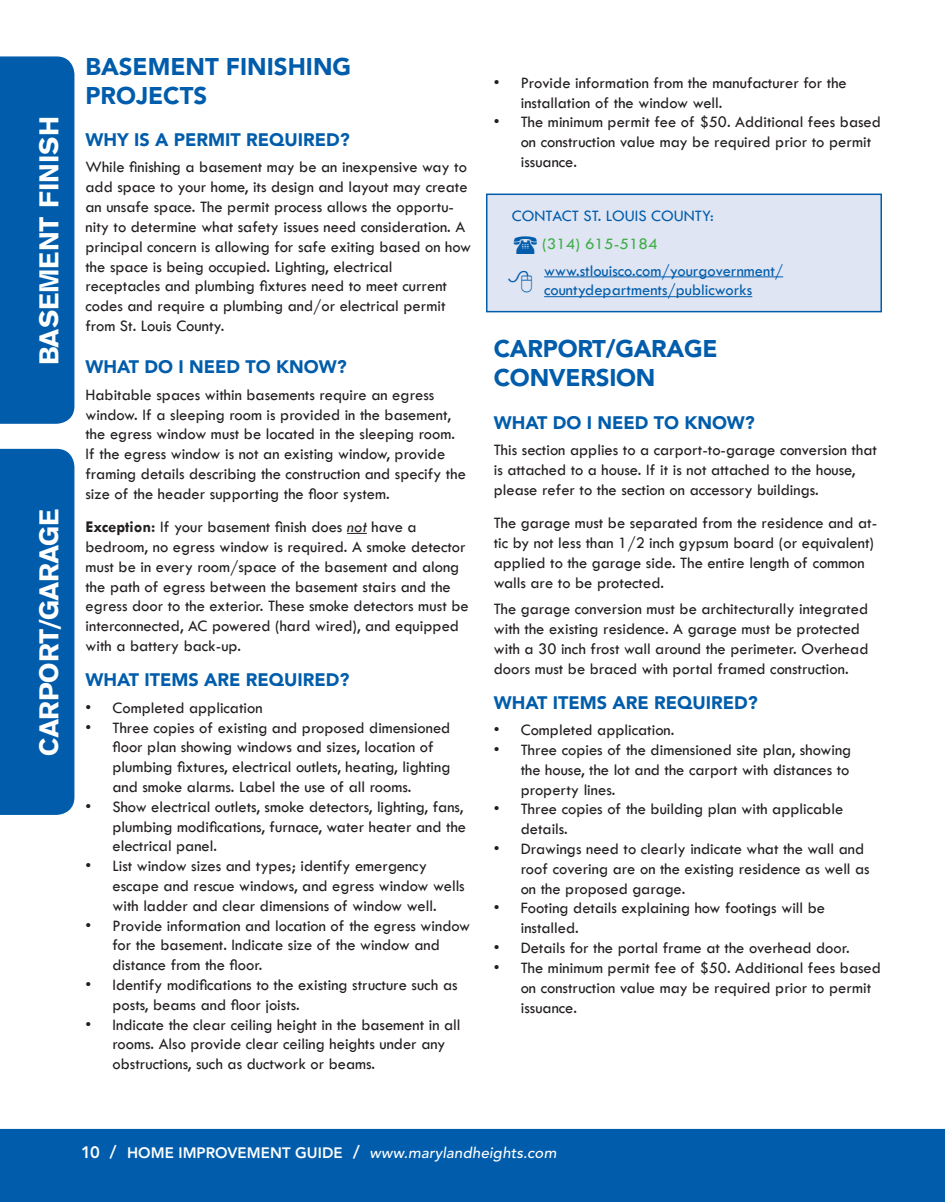
<style>
.page{position:relative;width:945px;height:1202px;background:#fff}
.page>*{position:absolute;margin:0;border:0;box-sizing:border-box;transform-origin:0 0}
.t1{font:27px "Gothic 725 BT Black A";color:#fff}
.t2{font:900 24px/28.8px "Avenir LT Std";color:#015dab}
.t3{font:900 24px/28.8px "Avenir LT Std";letter-spacing:-.01em;color:#015dab}
.t4{font:900 18px "Avenir LT Std";color:#015dab}
.t5{font:16.5px/19.8px "Tw Cen";color:#231f20}
.t6{font:16.5px/19.8px "Tw Cen";color:#015dab}
.t7{font:16.5px "Tw Cen";color:#40ae49;scale:1.05 1}
.t8{font:italic 500 15px "Avenir LT Std";letter-spacing:.01em;color:#fff}
.s1{font-weight:700}
.s2{font-style:italic}
.s3{font-weight:800;font-style:normal;font-size:16.5px}
.s4{font-weight:800;font-style:normal;font-size:17.4px}
.s5{font-weight:800;font-style:normal}
</style>
<div class="page">
<svg style="left:347px;top:533px;width:20px;height:1px"></svg>
<div style="left:486px;top:193px;width:396px;height:119px;background:#e0e5f3;border:2px solid #015dab"></div>
<hr style="left:544px;top:276px;width:239px;height:1px;background:#015dab">
<hr style="left:544px;top:296px;width:208px;height:1px;background:#015dab">
<div style="left:0;top:1128px;width:945px;height:74px;background:#015dab"></div>
<div style="left:0;top:56px;width:74px;height:368px;background:#015dab"></div>
<div style="left:0;top:449px;width:74px;height:366px;background:#015dab"></div>
<p class="t1" style="left:32px;top:365px;width:250px;rotate:-90deg">BASEMENT FINISH</p>
<p class="t1" style="left:32px;top:756px;width:249px;rotate:-90deg">CARPORT/GARAGE</p>
<p class="t2" style="left:86px;top:52px;width:267px">BASEMENT FINISHING<br>PROJECTS</p>
<p class="t4" style="left:86px;top:129px;width:266px">WHY IS A PERMIT REQUIRED?</p>
<p class="t5" style="left:86px;top:157px;width:387px">While finishing a basement may be an inexpensive way to add space to your home, its design and layout may create an unsafe space. The permit process allows the opportu&shy;nity to determine what safety issues need consideration. A principal concern is allowing for safe exiting based on how the space is being occupied. Lighting, electrical receptacles and plumbing fixtures need to meet current codes and require a plumbing and/or electrical permit from St. Louis County.</p>
<p class="t4" style="left:86px;top:356px;width:263px">WHAT DO I NEED TO KNOW?</p>
<p class="t5" style="left:86px;top:384px;width:382px">Habitable spaces within basements require an egress window. If a sleeping room is provided in the basement, the egress window must be located in the sleeping room.<br>If the egress window is not an existing window, provide framing details describing the construction and specify the size of the header supporting the floor system.</p>
<p class="t5" style="left:86px;top:517px;width:385px"><span class="s1">Exception:</span> If your basement finish does <span class="s2">not</span> have a bedroom, no egress window is required. A smoke detector must be in every room/space of the basement and along the path of egress between the basement stairs and the egress door to the exterior. These smoke detectors must be interconnected, AC powered (hard wired), and equipped with a battery back-up.</p>
<p class="t4" style="left:86px;top:669px;width:266px">WHAT ITEMS ARE REQUIRED?</p>
<p class="t5" style="left:86px;top:697px;width:179px">• Completed application</p>
<p class="t5" style="left:112px;top:717px;width:339px;text-indent:-27px">• Three copies of existing and proposed dimensioned floor plan showing windows and sizes, location of plumbing fixtures, electrical outlets, heating, lighting and smoke alarms. Label the use of all rooms.</p>
<p class="t5" style="left:112px;top:796px;width:355px;text-indent:-27px">• Show electrical outlets, smoke detectors, lighting, fans, plumbing modifications, furnace, water heater and the electrical panel.</p>
<p class="t5" style="left:112px;top:856px;width:354px;text-indent:-27px">• List window sizes and types; identify emergency escape and rescue windows, and egress window wells with ladder and clear dimensions of window well.</p>
<p class="t5" style="left:112px;top:915px;width:359px;text-indent:-27px">• Provide information and location of the egress window for the basement. Indicate size of the window and distance from the floor.</p>
<p class="t5" style="left:112px;top:974px;width:347px;text-indent:-27px">• Identify modifications to the existing structure such as posts, beams and floor joists.</p>
<p class="t5" style="left:112px;top:1014px;width:350px;text-indent:-27px">• Indicate the clear ceiling height in the basement in all rooms. Also provide clear ceiling heights under any obstructions, such as ductwork or beams.</p>
<p class="t5" style="left:521px;top:73px;width:328px;text-indent:-27px">• Provide information from the manufacturer for the installation of the window well.</p>
<p class="t5" style="left:521px;top:112px;width:362px;text-indent:-27px">• The minimum permit fee of $50. Additional fees based on construction value may be required prior to permit issuance.</p>
<p class="t6" style="left:512px;top:205px;width:203px">CONTACT ST. LOUIS COUNTY:</p>
<p class="t7" style="left:542px;top:234px;width:112px">(314) 615-5184</p>
<p class="t6" style="left:544px;top:260px;width:241px">www.stlouisco.com/yourgovernment/ countydepartments/publicworks</p>
<p class="t3" style="left:494px;top:335px;width:225px">CARPORT/GARAGE<br>CONVERSION</p>
<p class="t4" style="left:494px;top:411px;width:263px">WHAT DO I NEED TO KNOW?</p>
<p class="t5" style="left:494px;top:440px;width:385px">This section applies to a carport-to-garage conversion that is attached to a house. If it is not attached to the house, please refer to the section on accessory buildings.</p>
<p class="t5" style="left:494px;top:513px;width:385px">The garage must be separated from the residence and at&shy;tic by not less than 1/2 inch gypsum board (or equivalent) applied to the garage side. The entire length of common walls are to be protected.</p>
<p class="t5" style="left:494px;top:599px;width:376px">The garage conversion must be architecturally integrated with the existing residence. A garage must be protected with a 30 inch frost wall around the perimeter. Overhead doors must be braced with portal framed construction.</p>
<p class="t4" style="left:494px;top:691px;width:266px">WHAT ITEMS ARE REQUIRED?</p>
<p class="t5" style="left:494px;top:720px;width:182px">• Completed application.</p>
<p class="t5" style="left:521px;top:740px;width:332px;text-align:justify;text-indent:-27px">• Three copies of the dimensioned site plan, showing the house, the lot and the carport with distances to property lines.</p>
<p class="t5" style="left:521px;top:799px;width:324px;text-indent:-27px">• Three copies of the building plan with applicable details.</p>
<p class="t5" style="left:521px;top:839px;width:351px;text-indent:-27px">• Drawings need to clearly indicate what the wall and roof covering are on the existing residence as well as on the proposed garage.</p>
<p class="t5" style="left:521px;top:898px;width:306px;text-indent:-27px">• Footing details explaining how footings will be installed.</p>
<p class="t5" style="left:494px;top:938px;width:358px">• Details for the portal frame at the overhead door.</p>
<p class="t5" style="left:521px;top:957px;width:362px;text-indent:-27px">• The minimum permit fee of $50. Additional fees based on construction value may be required prior to permit issuance.</p>
<p class="t8" style="left:81px;top:1144px;width:477px"><span class="s3">10</span> <span class="s4">/</span> <span class="s5">HOME IMPROVEMENT GUIDE</span> <span class="s4">/</span> www.marylandheights.com</p>
</div>
